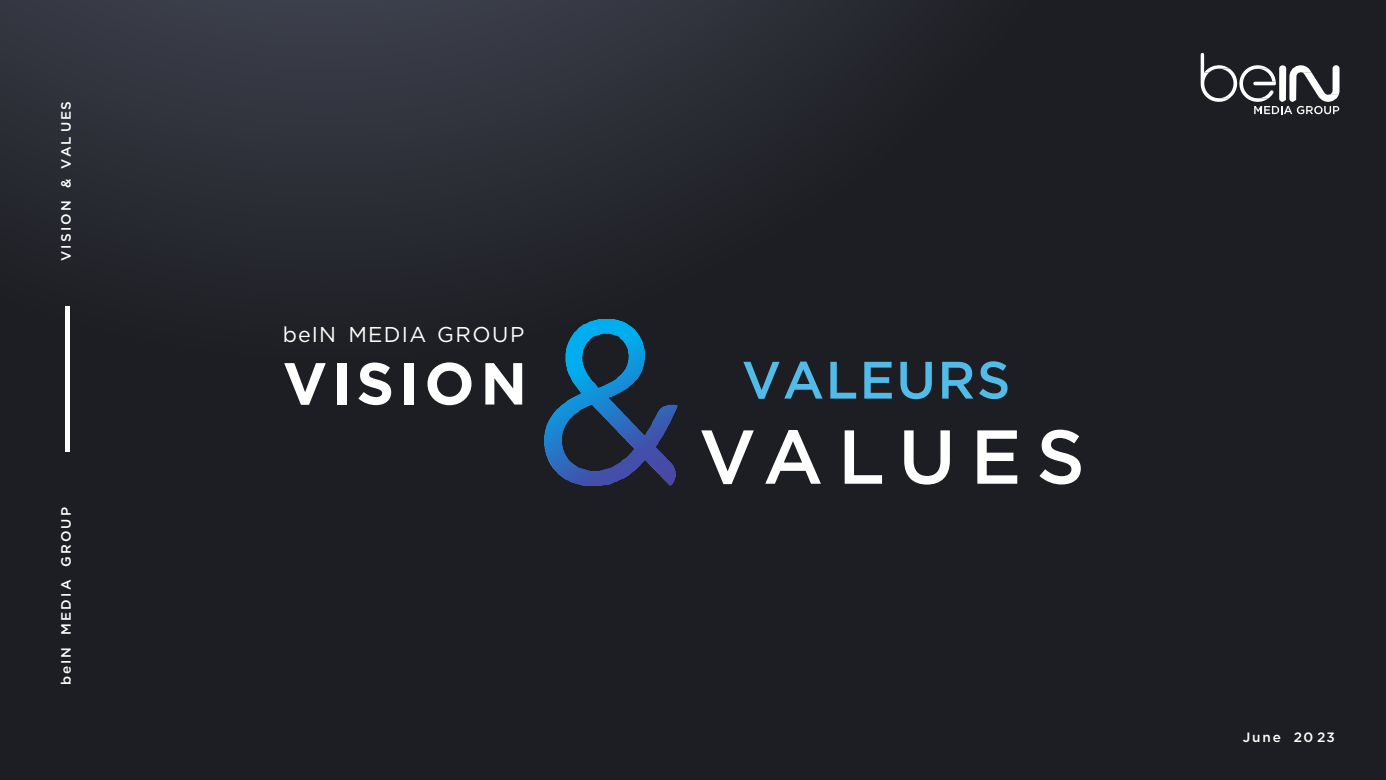
<style>
.page{position:relative;width:1386px;height:780px;background:#fff}
.page>*{position:absolute;margin:0;border:0;box-sizing:border-box;transform-origin:0 0}
.t1{font:500 76.12px "Gotham";letter-spacing:.19em;color:#fff}
.t2{font:700 59.15px "Gotham";letter-spacing:.08em;color:#fff}
.t3{font:500 52.5px "Gotham";letter-spacing:.03em;color:#52bbe8}
.t4{font:21.44px "Gotham";letter-spacing:.06em;color:#fff}
.t5{font:500 13.56px "Gotham";letter-spacing:.15em;color:#fff}
</style>
<div class="page">
<img style="left:0;top:0;width:1385px;height:779px">
<hr style="left:65px;top:306px;width:4px;height:145px;background:#fff">
<svg style="left:1200px;top:53px;width:139px;height:61px"></svg>
<img style="left:544px;top:319px;width:133px;height:166px">
<p class="t5" style="left:58px;top:261px;width:162px;rotate:-90deg">VISION &amp; VAL UES</p>
<p class="t5" style="left:58px;top:684px;width:179px;rotate:-90deg">beIN MEDIA GROUP</p>
<p class="t4" style="left:283px;top:321px;width:243px">beIN MEDIA GROUP</p>
<p class="t2" style="left:283px;top:349px;width:246px">VISION</p>
<p class="t3" style="left:741px;top:349px;width:270px">VALEURS</p>
<p class="t1" style="left:699px;top:412px;width:387px">VALUES</p>
<p class="t5" style="left:1242px;top:729px;width:94px">June 20 23</p>
</div>
